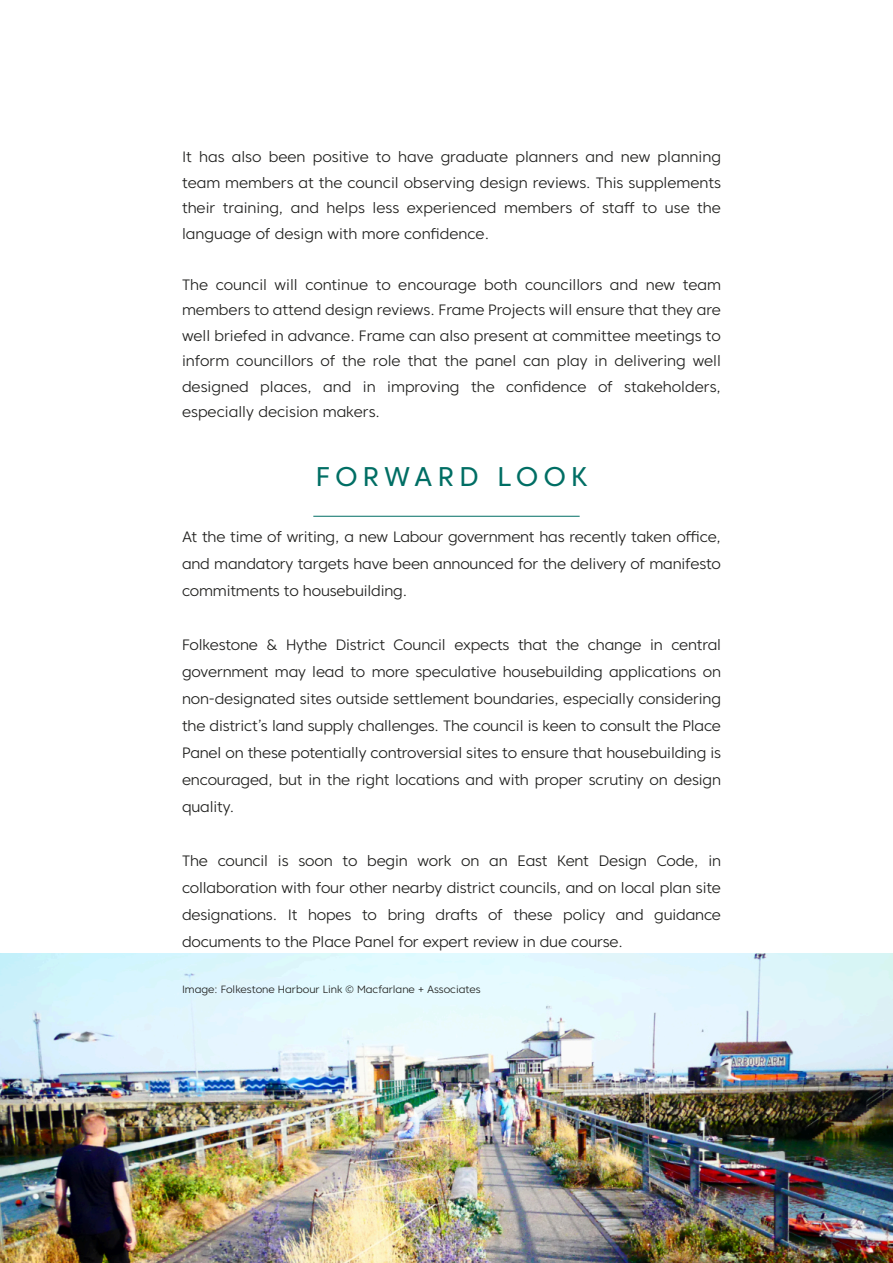
<style>
.page{position:relative;width:893px;height:1263px;background:#fff}
.page>*{position:absolute;margin:0;border:0;box-sizing:border-box;transform-origin:0 0}
.t1{font:27px "Core Sans C 45";letter-spacing:.2em;color:#006e64}
.t2{font:300 15px "Core Sans C 35";letter-spacing:-.01em;color:#1d1d1b}
.t3{font:300 10.5px "Core Sans C 35";color:#1d1d1b}
</style>
<div class="page">
<img style="left:0;top:953px;width:893px;height:310px">
<hr style="left:313px;top:516px;width:267px;height:1px;background:#006e64">
<p class="t2" style="left:182px;top:151px;width:540px">It has also been positive to have graduate planners and new planning</p>
<p class="t2" style="left:182px;top:177px;width:540px">team members at the council observing design reviews. This supplements</p>
<p class="t2" style="left:182px;top:202px;width:540px">their training, and helps less experienced members of staff to use the</p>
<p class="t2" style="left:182px;top:228px;width:309px">language of design with more confidence.</p>
<p class="t2" style="left:182px;top:279px;width:540px">The council will continue to encourage both councillors and new team</p>
<p class="t2" style="left:182px;top:304px;width:540px">members to attend design reviews. Frame Projects will ensure that they are</p>
<p class="t2" style="left:182px;top:330px;width:540px">well briefed in advance. Frame can also present at committee meetings to</p>
<p class="t2" style="left:182px;top:355px;width:540px">inform councillors of the role that the panel can play in delivering well</p>
<p class="t2" style="left:182px;top:381px;width:540px">designed places, and in improving the confidence of stakeholders,</p>
<p class="t2" style="left:182px;top:406px;width:199px">especially decision makers.</p>
<p class="t1" style="left:316px;top:467px;width:273px">FORWARD LOOK</p>
<p class="t2" style="left:182px;top:532px;width:540px">At the time of writing, a new Labour government has recently taken office,</p>
<p class="t2" style="left:182px;top:559px;width:540px">and mandatory targets have been announced for the delivery of manifesto</p>
<p class="t2" style="left:182px;top:586px;width:227px">commitments to housebuilding.</p>
<p class="t2" style="left:182px;top:640px;width:540px">Folkestone &amp; Hythe District Council expects that the change in central</p>
<p class="t2" style="left:182px;top:667px;width:540px">government may lead to more speculative housebuilding applications on</p>
<p class="t2" style="left:182px;top:694px;width:540px">non-designated sites outside settlement boundaries, especially considering</p>
<p class="t2" style="left:182px;top:721px;width:540px">the district’s land supply challenges. The council is keen to consult the Place</p>
<p class="t2" style="left:182px;top:748px;width:540px">Panel on these potentially controversial sites to ensure that housebuilding is</p>
<p class="t2" style="left:182px;top:775px;width:540px">encouraged, but in the right locations and with proper scrutiny on design</p>
<p class="t2" style="left:182px;top:802px;width:54px">quality.</p>
<p class="t2" style="left:182px;top:856px;width:540px">The council is soon to begin work on an East Kent Design Code, in</p>
<p class="t2" style="left:182px;top:883px;width:540px">collaboration with four other nearby district councils, and on local plan site</p>
<p class="t2" style="left:182px;top:910px;width:540px">designations. It hopes to bring drafts of these policy and guidance</p>
<p class="t2" style="left:182px;top:937px;width:442px">documents to the Place Panel for expert review in due course.</p>
<p class="t3" style="left:182px;top:985px;width:300px">Image: Folkestone Harbour Link © Macfarlane + Associates</p>
</div>
